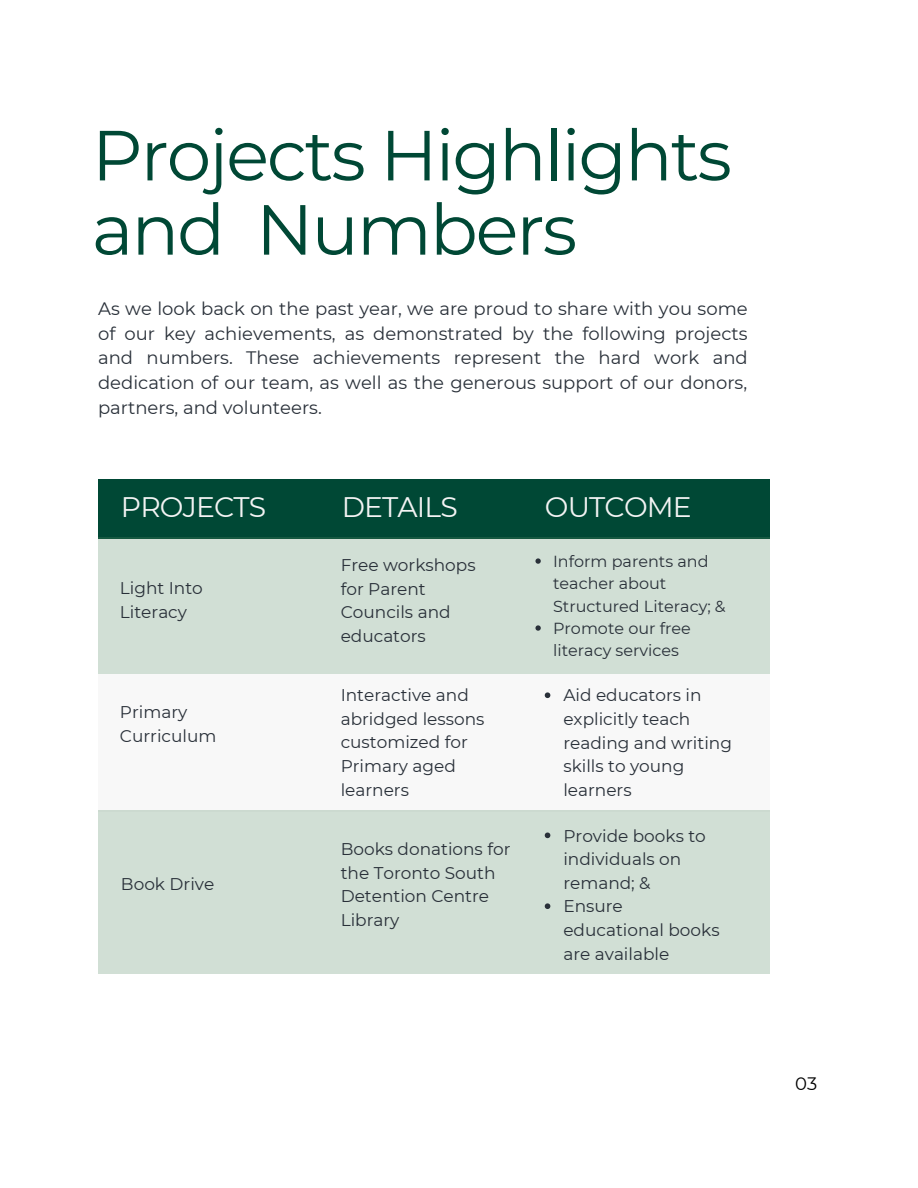
<style>
.page{position:relative;width:918px;height:1188px;background:#fff}
.page>*{position:absolute;margin:0;border:0;box-sizing:border-box;transform-origin:0 0}
.t1{font:70.8px/74.2px "Montserrat";letter-spacing:-.03em;color:#004835}
.t2{font:28.2px "Montserrat";letter-spacing:-.03em;color:#f4f4f4}
.t3{font:18px/24.8px "Montserrat";color:#293039;text-align:justify}
.t4{font:18px "Montserrat";color:#000}
.t5{font:16.95px/23.7px "Montserrat";color:#293039}
.t6{font:16.05px/22.4px "Montserrat";color:#293039}
</style>
<div class="page">
<div style="left:98px;top:479px;width:672px;height:59px;background:#004835"></div>
<div style="left:98px;top:538px;width:672px;height:136px;background:#d1dfd5"></div>
<div style="left:98px;top:674px;width:672px;height:137px;background:#f8f8f8"></div>
<div style="left:98px;top:811px;width:672px;height:163px;background:#d1dfd5"></div>
<svg style="left:535px;top:558px;width:6px;height:6px"></svg>
<svg style="left:535px;top:625px;width:6px;height:6px"></svg>
<svg style="left:545px;top:692px;width:5px;height:6px"></svg>
<svg style="left:545px;top:833px;width:5px;height:5px"></svg>
<svg style="left:545px;top:903px;width:5px;height:6px"></svg>
<h1 class="t1" style="left:92px;top:118px;width:642px">Projects Highlights and Numbers</h1>
<p class="t3" style="left:98px;top:296px;width:651px">As we look back on the past year, we are proud to share with you some of our key achievements, as demonstrated by the following projects and numbers. These achievements represent the hard work and dedication of our team, as well as the generous support of our donors, partners, and volunteers.</p>
<h2 class="t2" style="left:121px;top:490px;width:147px">PROJECTS</h2>
<p class="t5" style="left:120px;top:576px;width:84px">Light Into<br>Literacy</p>
<p class="t5" style="left:120px;top:700px;width:98px">Primary<br>Curriculum</p>
<p class="t5" style="left:121px;top:873px;width:95px">Book Drive</p>
<h2 class="t2" style="left:342px;top:490px;width:118px">DETAILS</h2>
<p class="t5" style="left:341px;top:553px;width:136px">Free workshops for Parent<br>Councils and educators</p>
<p class="t5" style="left:341px;top:683px;width:145px">Interactive and abridged lessons customized for<br>Primary aged learners</p>
<p class="t5" style="left:341px;top:837px;width:171px">Books donations for the Toronto South<br>Detention Centre<br>Library</p>
<h2 class="t2" style="left:545px;top:490px;width:148px">OUTCOME</h2>
<p class="t6" style="left:553px;top:550px;width:174px">Inform parents and teacher about<br>Structured Literacy; &amp;<br>Promote our free literacy services</p>
<p class="t5" style="left:563px;top:684px;width:170px">Aid educators in explicitly teach reading and writing skills to young learners</p>
<p class="t5" style="left:563px;top:824px;width:158px">Provide books to individuals on remand; &amp;<br>Ensure educational books are available</p>
<p class="t4" style="left:795px;top:1073px;width:24px">03</p>
</div>
